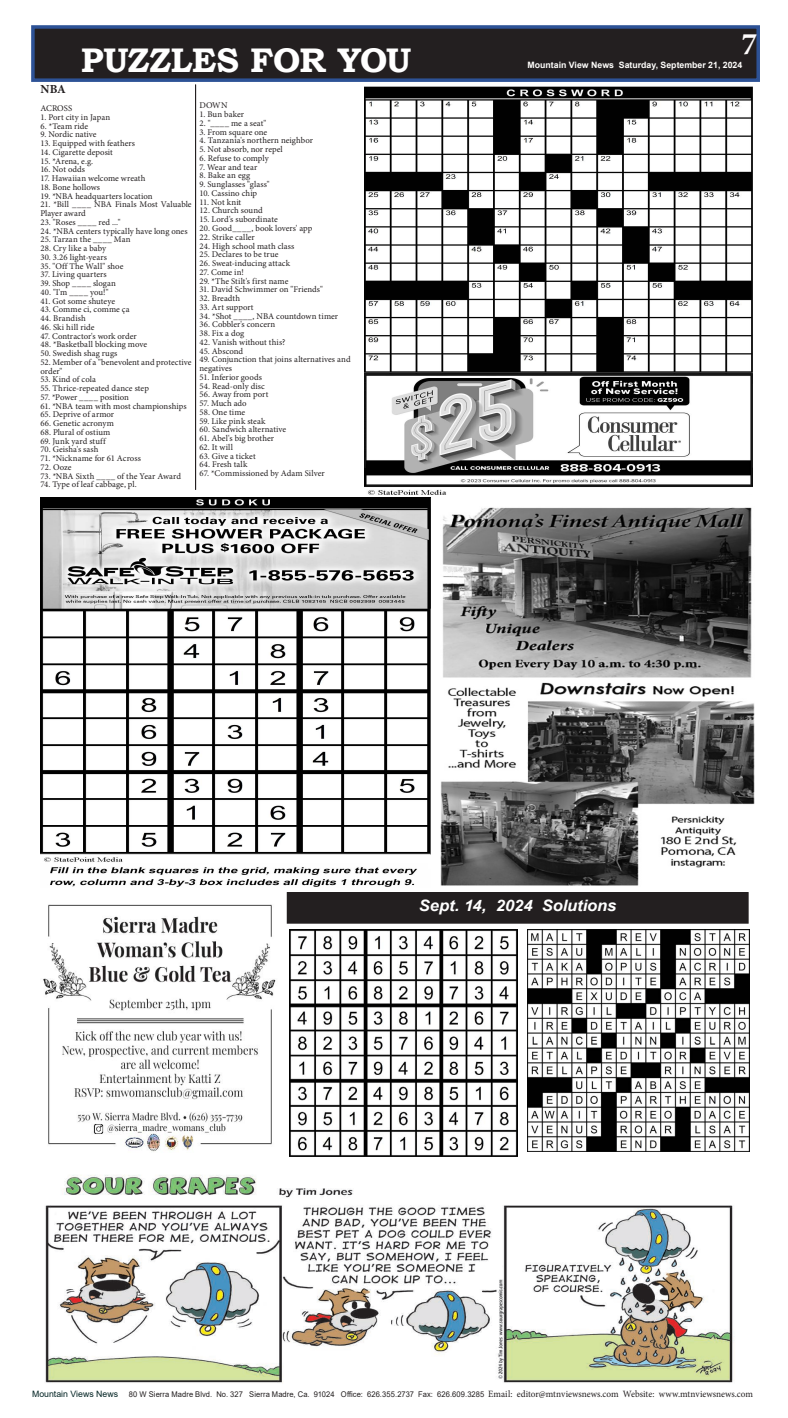
<style>
.page{position:relative;width:788px;height:1418px;background:#fff}
.page>*{position:absolute;margin:0;border:0;box-sizing:border-box;transform-origin:0 0}
.t1{font:700 34.12px "Bookman Old Style";letter-spacing:-.02em;color:#fff}
.t2{font:700 31.5px "Minion Pro";color:#fefcfd}
.t3{font:italic 700 15.75px "Arial";letter-spacing:-.005em;color:#fff;scale:1.05 1}
.t4{font:700 12.25px "Minion Pro";color:#231f20}
.t5{font:8.75px/8.8px "Minion Pro";letter-spacing:.005em;color:#231f20}
.t6{font:700 8.75px "Arial";color:#fffefc}
.t7{font:7.88px "Arial";letter-spacing:.01em;color:#231f20;scale:.96 1}
.s1{font-size:8.75px;color:#042525}
.s2{font-family:"Minion Pro";font-size:9.62px}
</style>
<div class="page">
<div style="left:33px;top:27px;width:725px;height:53px;background:#231f20"></div>
<div style="left:31px;top:25px;width:729px;height:57px;border:4px solid #2d5296"></div>
<img style="left:441px;top:507px;width:313px;height:379px">
<div style="left:287px;top:892px;width:461px;height:31px;background:#231f20"></div>
<img style="left:45px;top:1175px;width:689px;height:208px">
<img style="left:528px;top:929px;width:221px;height:222px">
<img style="left:290px;top:929px;width:227px;height:227px">
<img style="left:41px;top:497px;width:389px;height:390px">
<img style="left:43px;top:904px;width:233px;height:248px">
<hr style="left:195px;top:85px;width:1px;height:405px;background:#231f20">
<img style="left:364px;top:86px;width:388px;height:408px">
<h1 class="t1" style="left:81px;top:35px;width:332px">PUZZLES FOR YOU</h1>
<h3 class="t4" style="left:40px;top:81px;width:27px">NBA</h3>
<p class="t5" style="left:40px;top:104px;width:33px">ACROSS</p>
<p class="t5" style="left:40px;top:113px;width:71px">1. Port city in Japan</p>
<p class="t5" style="left:40px;top:121px;width:49px">6. *Team ride</p>
<p class="t5" style="left:40px;top:130px;width:58px">9. Nordic native</p>
<p class="t5" style="left:40px;top:139px;width:96px">13. Equipped with feathers</p>
<p class="t5" style="left:40px;top:148px;width:74px">14. Cigarette deposit</p>
<p class="t5" style="left:40px;top:156px;width:54px">15. *Arena, e.g.</p>
<p class="t5" style="left:40px;top:165px;width:46px">16. Not odds</p>
<p class="t5" style="left:40px;top:174px;width:107px">17. Hawaiian welcome wreath</p>
<p class="t5" style="left:40px;top:183px;width:61px">18. Bone hollows</p>
<p class="t5" style="left:40px;top:191px;width:114px">19. *NBA headquarters location</p>
<p class="t5" style="left:40px;top:200px;width:153px">21. *Bill ____ NBA Finals Most Valuable<br>Player award</p>
<p class="t5" style="left:40px;top:218px;width:81px">23. "Roses ____ red ..."</p>
<p class="t5" style="left:40px;top:226px;width:149px">24. *NBA centers typically have long ones</p>
<p class="t5" style="left:40px;top:235px;width:92px">25. Tarzan the ____ Man</p>
<p class="t5" style="left:40px;top:244px;width:67px">28. Cry like a baby</p>
<p class="t5" style="left:40px;top:253px;width:68px">30. 3.26 light-years</p>
<p class="t5" style="left:40px;top:261px;width:84px">35. "Off The Wall" shoe</p>
<p class="t5" style="left:40px;top:270px;width:68px">37. Living quarters</p>
<p class="t5" style="left:40px;top:279px;width:77px">39. Shop ____ slogan</p>
<p class="t5" style="left:40px;top:288px;width:69px">40. "I'm ____ you!"</p>
<p class="t5" style="left:40px;top:296px;width:76px">41. Got some shuteye</p>
<p class="t5" style="left:40px;top:305px;width:91px">43. Comme ci, comme ça</p>
<p class="t5" style="left:40px;top:314px;width:47px">44. Brandish</p>
<p class="t5" style="left:40px;top:323px;width:55px">46. Ski hill ride</p>
<p class="t5" style="left:40px;top:331px;width:98px">47. Contractor's work order</p>
<p class="t5" style="left:40px;top:340px;width:108px">48. *Basketball blocking move</p>
<p class="t5" style="left:40px;top:349px;width:78px">50. Swedish shag rugs</p>
<p class="t5" style="left:40px;top:358px;width:153px">52. Member of a "benevolent and protective order"</p>
<p class="t5" style="left:40px;top:375px;width:57px">53. Kind of cola</p>
<p class="t5" style="left:40px;top:384px;width:110px">55. Thrice-repeated dance step</p>
<p class="t5" style="left:40px;top:393px;width:90px">57. *Power ____ position</p>
<p class="t5" style="left:40px;top:401px;width:148px">61. *NBA team with most championships</p>
<p class="t5" style="left:40px;top:410px;width:75px">65. Deprive of armor</p>
<p class="t5" style="left:40px;top:419px;width:75px">66. Genetic acronym</p>
<p class="t5" style="left:40px;top:428px;width:71px">68. Plural of ostium</p>
<p class="t5" style="left:40px;top:436px;width:67px">69. Junk yard stuff</p>
<p class="t5" style="left:40px;top:445px;width:59px">70. Geisha's sash</p>
<p class="t5" style="left:40px;top:454px;width:102px">71. *Nickname for 61 Across</p>
<p class="t5" style="left:40px;top:463px;width:33px">72. Ooze</p>
<p class="t5" style="left:40px;top:471px;width:142px">73. *NBA Sixth ____ of the Year Award</p>
<p class="t5" style="left:40px;top:480px;width:98px">74. Type of leaf cabbage, pl.</p>
<p class="t5" style="left:199px;top:101px;width:29px">DOWN</p>
<p class="t5" style="left:199px;top:110px;width:46px">1. Bun baker</p>
<p class="t5" style="left:199px;top:119px;width:68px">2. "____ me a seat"</p>
<p class="t5" style="left:199px;top:128px;width:69px">3. From square one</p>
<p class="t5" style="left:199px;top:136px;width:115px">4. Tanzania's northern neighbor</p>
<p class="t5" style="left:199px;top:145px;width:85px">5. Not absorb, nor repel</p>
<p class="t5" style="left:199px;top:154px;width:71px">6. Refuse to comply</p>
<p class="t5" style="left:199px;top:163px;width:59px">7. Wear and tear</p>
<p class="t5" style="left:199px;top:171px;width:52px">8. Bake an egg</p>
<p class="t5" style="left:199px;top:180px;width:72px">9. Sunglasses "glass"</p>
<p class="t5" style="left:199px;top:189px;width:59px">10. Cassino chip</p>
<p class="t5" style="left:199px;top:198px;width:43px">11. Not knit</p>
<p class="t5" style="left:199px;top:206px;width:65px">12. Church sound</p>
<p class="t5" style="left:199px;top:215px;width:80px">15. Lord's subordinate</p>
<p class="t5" style="left:199px;top:224px;width:114px">20. Good____, book lovers' app</p>
<p class="t5" style="left:199px;top:233px;width:57px">22. Strike caller</p>
<p class="t5" style="left:199px;top:241px;width:96px">24. High school math class</p>
<p class="t5" style="left:199px;top:250px;width:80px">25. Declares to be true</p>
<p class="t5" style="left:199px;top:259px;width:92px">26. Sweat-inducing attack</p>
<p class="t5" style="left:199px;top:268px;width:46px">27. Come in!</p>
<p class="t5" style="left:199px;top:276px;width:90px">29. *The Stilt's first name</p>
<p class="t5" style="left:199px;top:285px;width:125px">31. David Schwimmer on "Friends"</p>
<p class="t5" style="left:199px;top:294px;width:42px">32. Breadth</p>
<p class="t5" style="left:199px;top:303px;width:56px">33. Art support</p>
<p class="t5" style="left:199px;top:311px;width:140px">34. *Shot ____, NBA countdown timer</p>
<p class="t5" style="left:199px;top:320px;width:77px">36. Cobbler's concern</p>
<p class="t5" style="left:199px;top:329px;width:46px">38. Fix a dog</p>
<p class="t5" style="left:199px;top:338px;width:87px">42. Vanish without this?</p>
<p class="t5" style="left:199px;top:346px;width:45px">45. Abscond</p>
<p class="t5" style="left:199px;top:355px;width:153px">49. Conjunction that joins alternatives and negatives</p>
<p class="t5" style="left:199px;top:373px;width:64px">51. Inferior goods</p>
<p class="t5" style="left:199px;top:381px;width:67px">54. Read-only disc</p>
<p class="t5" style="left:199px;top:390px;width:70px">56. Away from port</p>
<p class="t5" style="left:199px;top:399px;width:49px">57. Much ado</p>
<p class="t5" style="left:199px;top:408px;width:47px">58. One time</p>
<p class="t5" style="left:199px;top:416px;width:68px">59. Like pink steak</p>
<p class="t5" style="left:199px;top:425px;width:88px">60. Sandwich alternative</p>
<p class="t5" style="left:199px;top:434px;width:76px">61. Abel's big brother</p>
<p class="t5" style="left:199px;top:443px;width:35px">62. It will</p>
<p class="t5" style="left:199px;top:451px;width:58px">63. Give a ticket</p>
<p class="t5" style="left:199px;top:460px;width:49px">64. Fresh talk</p>
<p class="t5" style="left:199px;top:469px;width:127px">67. *Commissioned by Adam Silver</p>
<h2 class="t2" style="left:741px;top:22px;width:17px">7</h2>
<p class="t6" style="left:527px;top:59px;width:216px">Mountain View News Saturday, September 21, 2024</p>
<h3 class="t3" style="left:419px;top:895px;width:189px">Sept. 14, 2024 Solutions</h3>
<p class="t7" style="left:32px;top:1389px;width:752px"><span class="s1">Mountain Views News</span> 80 W Sierra Madre Blvd. No. 327 Sierra Madre, Ca. 91024 Office: 626.355.2737 Fax: 626.609.3285 <span class="s2">Email: editor@mtnviewsnews.com Website: www.mtnviewsnews.com</span></p>
</div>
